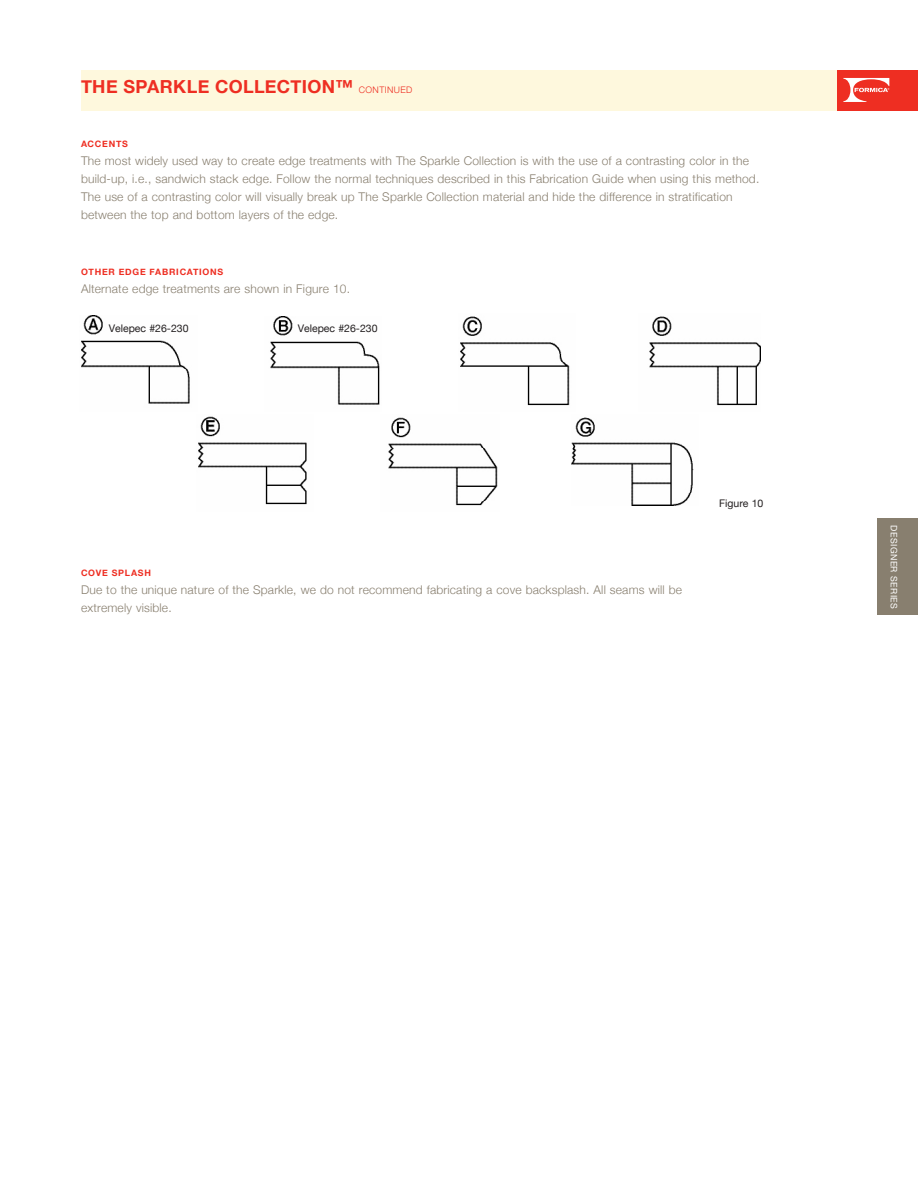
<style>
.page{position:relative;width:918px;height:1188px;background:#fff}
.page>*{position:absolute;margin:0;border:0;box-sizing:border-box;transform-origin:0 0}
.Main_Page_Header_-_A{font:700 18px "Helvetica Neue";letter-spacing:.02em;color:#ee2e22}
.HelvNeueBody{font:300 12px/18px "Helvetica Neue";letter-spacing:.015em;color:#887f6f}
.caption_copy{font:10.5px "Helvetica Neue";color:#231f20}
.HelvNeueBody-2{font:700 8.85px "Helvetica Neue";letter-spacing:.085em;color:#ee2e22}
.Tabs_HelvBlk_8{font:8.85px "Helvetica Neue";letter-spacing:.05em;color:#fff}
.s1{font-weight:300;font-size:9px}
</style>
<div class="page">
<div style="left:81px;top:70px;width:756px;height:41px;background:#fef8dd"></div>
<div style="left:837px;top:70px;width:81px;height:41px;background:#ee2e22"></div>
<svg style="left:843px;top:78px;width:46px;height:24px"></svg>
<img style="left:81px;top:316px;width:109px;height:88px">
<img style="left:270px;top:317px;width:110px;height:88px">
<img style="left:198px;top:416px;width:109px;height:89px">
<img style="left:388px;top:417px;width:110px;height:89px">
<img style="left:571px;top:417px;width:123px;height:88px">
<img style="left:460px;top:316px;width:110px;height:90px">
<img style="left:649px;top:316px;width:111px;height:90px">
<div style="left:877px;top:519px;width:41px;height:96px;background:#887f6f"></div>
<p class="Main_Page_Header_-_A" style="left:81px;top:73px;width:333px">THE SPARKLE COLLECTION™ <span class="s1">CONTINUED</span></p>
<p class="HelvNeueBody-2" style="left:81px;top:137px;width:49px">ACCENTS</p>
<p class="HelvNeueBody" style="left:81px;top:151px;width:680px">The most widely used way to create edge treatments with The Sparkle Collection is with the use of a contrasting color in the build-up, i.e., sandwich stack edge. Follow the normal techniques described in this Fabrication Guide when using this method.<br>The use of a contrasting color will visually break up The Sparkle Collection material and hide the difference in stratification between the top and bottom layers of the edge.</p>
<p class="HelvNeueBody-2" style="left:81px;top:264px;width:144px">OTHER EDGE FABRICATIONS</p>
<p class="HelvNeueBody" style="left:81px;top:278px;width:271px">Alternate edge treatments are shown in Figure 10.</p>
<p class="caption_copy" style="left:109px;top:321px;width:81px">Velepec #26-230</p>
<p class="caption_copy" style="left:298px;top:321px;width:81px">Velepec #26-230</p>
<p class="HelvNeueBody-2" style="left:81px;top:566px;width:72px">COVE SPLASH</p>
<p class="HelvNeueBody" style="left:81px;top:580px;width:603px">Due to the unique nature of the Sparkle, we do not recommend fabricating a cove backsplash. All seams will be extremely visible.</p>
<p class="caption_copy" style="left:719px;top:496px;width:46px">Figure 10</p>
<p class="Tabs_HelvBlk_8" style="left:901px;top:525px;width:85px;rotate:90deg">DESIGNER SERIES</p>
</div>
